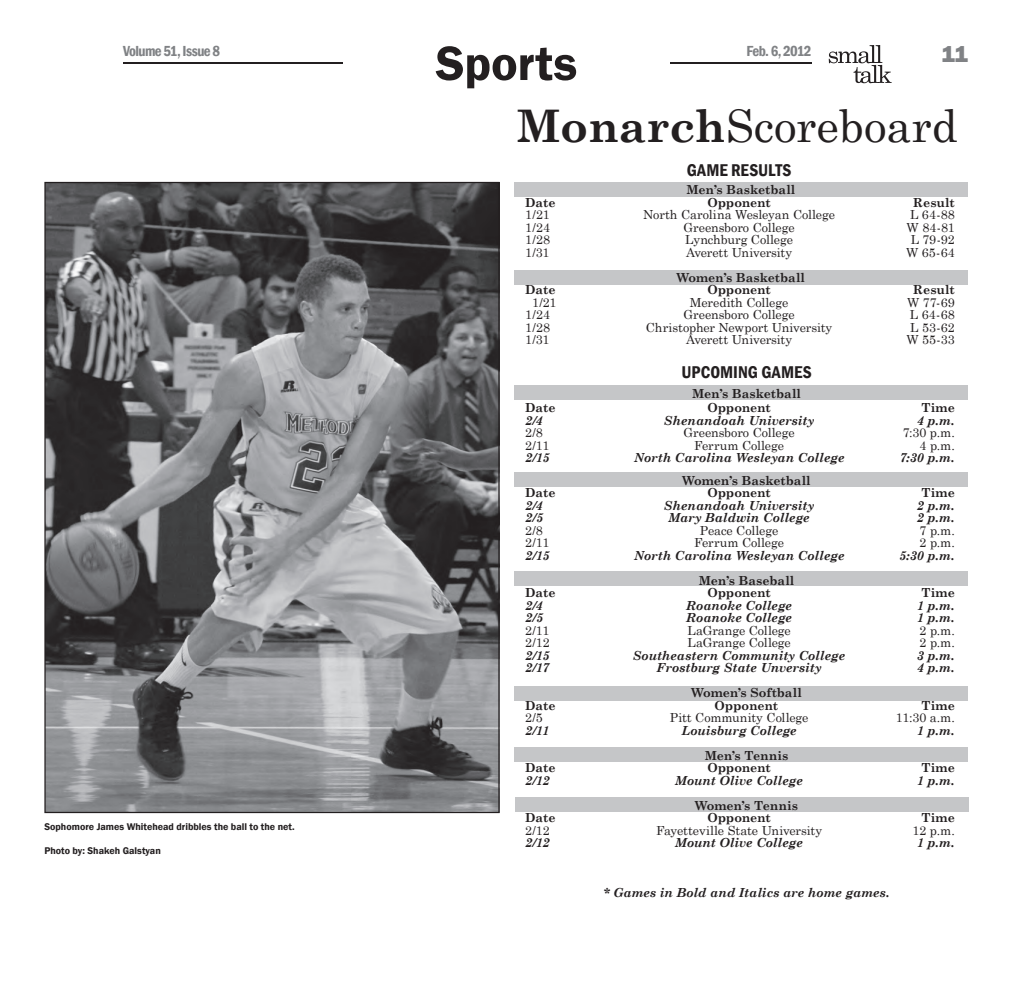
<style>
.page{position:relative;width:1013px;height:990px;background:#fff}
.page>*{position:absolute;margin:0;border:0;box-sizing:border-box;transform-origin:0 0}
.t1{font:600 50px "Franklin Gothic";letter-spacing:-.005em;color:#231f20}
.t2{font:45px "Century Schoolbook";color:#231f20}
.t3{font:800 23.75px "Franklin Gothic";color:#808285}
.t4{font:600 condensed 17.5px "Franklin Gothic";color:#231f20}
.t5{font:600 condensed 15px "Franklin Gothic";letter-spacing:-.04em;color:#808285}
.t6{font:12.5px "Century Schoolbook";letter-spacing:-.01em;color:#231f20}
.t7{font:italic 700 12.5px "Century Schoolbook";letter-spacing:-.005em;color:#231f20}
.t8{font:700 12.5px "Century Schoolbook";letter-spacing:-.005em;color:#231f20}
.t9{font:600 10px "Franklin Gothic";color:#231f20}
.s1{font-weight:700}
</style>
<div class="page">
<svg style="left:828px;top:45px;width:63px;height:38px"></svg>
<hr style="left:670px;top:62px;width:141px;height:2px;background:#231f20">
<hr style="left:123px;top:62px;width:220px;height:2px;background:#231f20">
<div style="left:515px;top:798px;width:453px;height:14px;background:#c5c6c8"></div>
<div style="left:514px;top:747px;width:454px;height:15px;background:#c5c6c8"></div>
<div style="left:514px;top:686px;width:454px;height:15px;background:#c5c6c8"></div>
<div style="left:514px;top:571px;width:454px;height:15px;background:#c5c6c8"></div>
<div style="left:514px;top:472px;width:454px;height:16px;background:#c5c6c8"></div>
<div style="left:514px;top:385px;width:454px;height:15px;background:#c5c6c8"></div>
<div style="left:514px;top:182px;width:454px;height:16px;background:#c5c6c8"></div>
<div style="left:514px;top:270px;width:454px;height:15px;background:#c5c6c8"></div>
<img style="left:46px;top:184px;width:451px;height:627px">
<p class="t5" style="left:123px;top:40px;width:98px">Volume 51, Issue 8</p>
<p class="t5" style="left:746px;top:40px;width:67px">Feb. 6, 2012</p>
<p class="t3" style="left:941px;top:38px;width:28px">11</p>
<p class="t1" style="left:435px;top:33px;width:143px">Sports</p>
<p class="t2" style="left:516px;top:88px;width:442px"><span class="s1">Monarch</span>Scoreboard</p>
<p class="t4" style="left:686px;top:159px;width:106px">GAME RESULTS</p>
<p class="t8" style="left:686px;top:180px;width:110px">Men’s Basketball</p>
<p class="t8" style="left:525px;top:193px;width:32px">Date</p>
<p class="t8" style="left:707px;top:193px;width:65px">Opponent</p>
<p class="t8" style="left:912px;top:193px;width:43px">Result</p>
<p class="t6" style="left:525px;top:204px;width:26px">1/21</p>
<p class="t6" style="left:643px;top:204px;width:193px">North Carolina Wesleyan College</p>
<p class="t6" style="left:910px;top:204px;width:46px">L 64-88</p>
<p class="t6" style="left:525px;top:217px;width:26px">1/24</p>
<p class="t6" style="left:683px;top:217px;width:112px">Greensboro College</p>
<p class="t6" style="left:906px;top:217px;width:50px">W 84-81</p>
<p class="t6" style="left:525px;top:229px;width:26px">1/28</p>
<p class="t6" style="left:685px;top:229px;width:109px">Lynchburg College</p>
<p class="t6" style="left:910px;top:229px;width:46px">L 79-92</p>
<p class="t6" style="left:525px;top:242px;width:26px">1/31</p>
<p class="t6" style="left:686px;top:242px;width:108px">Averett University</p>
<p class="t6" style="left:906px;top:242px;width:50px">W 65-64</p>
<p class="t8" style="left:677px;top:268px;width:130px">Women’s Basketball</p>
<p class="t8" style="left:525px;top:280px;width:32px">Date</p>
<p class="t8" style="left:707px;top:280px;width:65px">Opponent</p>
<p class="t8" style="left:912px;top:280px;width:43px">Result</p>
<p class="t6" style="left:532px;top:292px;width:26px">1/21</p>
<p class="t6" style="left:690px;top:292px;width:100px">Meredith College</p>
<p class="t6" style="left:907px;top:292px;width:49px">W 77-69</p>
<p class="t6" style="left:525px;top:304px;width:26px">1/24</p>
<p class="t6" style="left:683px;top:304px;width:112px">Greensboro College</p>
<p class="t6" style="left:910px;top:304px;width:46px">L 64-68</p>
<p class="t6" style="left:525px;top:317px;width:26px">1/28</p>
<p class="t6" style="left:646px;top:317px;width:188px">Christopher Newport University</p>
<p class="t6" style="left:910px;top:317px;width:46px">L 53-62</p>
<p class="t6" style="left:525px;top:329px;width:26px">1/31</p>
<p class="t6" style="left:686px;top:329px;width:108px">Averett University</p>
<p class="t6" style="left:906px;top:329px;width:50px">W 55-33</p>
<p class="t9" style="left:44px;top:821px;width:252px">Sophomore James Whitehead dribbles the ball to the net.</p>
<p class="t9" style="left:44px;top:845px;width:118px">Photo by: Shakeh Galstyan</p>
<p class="t4" style="left:681px;top:360px;width:132px">UPCOMING GAMES</p>
<p class="t8" style="left:692px;top:384px;width:110px">Men’s Basketball</p>
<p class="t8" style="left:525px;top:398px;width:32px">Date</p>
<p class="t8" style="left:707px;top:398px;width:65px">Opponent</p>
<p class="t8" style="left:921px;top:398px;width:35px">Time</p>
<p class="t7" style="left:525px;top:410px;width:19px">2/4</p>
<p class="t7" style="left:664px;top:410px;width:152px">Shenandoah University</p>
<p class="t7" style="left:916px;top:410px;width:39px">4 p.m.</p>
<p class="t6" style="left:525px;top:422px;width:19px">2/8</p>
<p class="t6" style="left:683px;top:422px;width:112px">Greensboro College</p>
<p class="t6" style="left:902px;top:422px;width:54px">7:30 p.m.</p>
<p class="t6" style="left:525px;top:435px;width:26px">2/11</p>
<p class="t6" style="left:694px;top:435px;width:91px">Ferrum College</p>
<p class="t6" style="left:919px;top:435px;width:37px">4 p.m.</p>
<p class="t7" style="left:525px;top:448px;width:26px">2/15</p>
<p class="t7" style="left:633px;top:448px;width:212px">North Carolina Wesleyan College</p>
<p class="t7" style="left:899px;top:448px;width:57px">7:30 p.m.</p>
<p class="t8" style="left:682px;top:470px;width:130px">Women’s Basketball</p>
<p class="t8" style="left:525px;top:483px;width:32px">Date</p>
<p class="t8" style="left:707px;top:483px;width:65px">Opponent</p>
<p class="t8" style="left:921px;top:483px;width:35px">Time</p>
<p class="t7" style="left:525px;top:495px;width:19px">2/4</p>
<p class="t7" style="left:664px;top:495px;width:152px">Shenandoah University</p>
<p class="t7" style="left:916px;top:495px;width:39px">2 p.m.</p>
<p class="t7" style="left:525px;top:508px;width:19px">2/5</p>
<p class="t7" style="left:668px;top:508px;width:143px">Mary Baldwin College</p>
<p class="t7" style="left:916px;top:508px;width:39px">2 p.m.</p>
<p class="t6" style="left:525px;top:520px;width:19px">2/8</p>
<p class="t6" style="left:700px;top:520px;width:80px">Peace College</p>
<p class="t6" style="left:919px;top:520px;width:37px">7 p.m.</p>
<p class="t6" style="left:525px;top:532px;width:26px">2/11</p>
<p class="t6" style="left:694px;top:532px;width:91px">Ferrum College</p>
<p class="t6" style="left:919px;top:532px;width:37px">2 p.m.</p>
<p class="t7" style="left:525px;top:545px;width:26px">2/15</p>
<p class="t7" style="left:633px;top:545px;width:212px">North Carolina Wesleyan College</p>
<p class="t7" style="left:899px;top:545px;width:57px">5:30 p.m.</p>
<p class="t8" style="left:699px;top:570px;width:97px">Men’s Baseball</p>
<p class="t8" style="left:525px;top:583px;width:32px">Date</p>
<p class="t8" style="left:707px;top:583px;width:65px">Opponent</p>
<p class="t8" style="left:921px;top:583px;width:35px">Time</p>
<p class="t7" style="left:525px;top:595px;width:19px">2/4</p>
<p class="t7" style="left:686px;top:595px;width:107px">Roanoke College</p>
<p class="t7" style="left:916px;top:595px;width:39px">1 p.m.</p>
<p class="t7" style="left:525px;top:608px;width:19px">2/5</p>
<p class="t7" style="left:686px;top:608px;width:107px">Roanoke College</p>
<p class="t7" style="left:916px;top:608px;width:39px">1 p.m.</p>
<p class="t6" style="left:525px;top:620px;width:26px">2/11</p>
<p class="t6" style="left:687px;top:620px;width:105px">LaGrange College</p>
<p class="t6" style="left:919px;top:620px;width:37px">2 p.m.</p>
<p class="t6" style="left:525px;top:632px;width:26px">2/12</p>
<p class="t6" style="left:687px;top:632px;width:105px">LaGrange College</p>
<p class="t6" style="left:919px;top:632px;width:37px">2 p.m.</p>
<p class="t7" style="left:525px;top:645px;width:26px">2/15</p>
<p class="t7" style="left:633px;top:645px;width:214px">Southeastern Community College</p>
<p class="t7" style="left:916px;top:645px;width:39px">3 p.m.</p>
<p class="t7" style="left:525px;top:658px;width:26px">2/17</p>
<p class="t7" style="left:656px;top:658px;width:166px">Frostburg State Unversity</p>
<p class="t7" style="left:916px;top:658px;width:39px">4 p.m.</p>
<p class="t8" style="left:691px;top:683px;width:112px">Women’s Softball</p>
<p class="t8" style="left:525px;top:695px;width:32px">Date</p>
<p class="t8" style="left:714px;top:695px;width:65px">Opponent</p>
<p class="t8" style="left:921px;top:695px;width:35px">Time</p>
<p class="t6" style="left:525px;top:707px;width:19px">2/5</p>
<p class="t6" style="left:669px;top:707px;width:140px">Pitt Community College</p>
<p class="t6" style="left:895px;top:707px;width:60px">11:30 a.m.</p>
<p class="t7" style="left:525px;top:720px;width:26px">2/11</p>
<p class="t7" style="left:681px;top:720px;width:117px">Louisburg College</p>
<p class="t7" style="left:916px;top:720px;width:39px">1 p.m.</p>
<p class="t8" style="left:704px;top:745px;width:85px">Men’s Tennis</p>
<p class="t8" style="left:525px;top:758px;width:32px">Date</p>
<p class="t8" style="left:707px;top:758px;width:65px">Opponent</p>
<p class="t8" style="left:921px;top:758px;width:35px">Time</p>
<p class="t7" style="left:525px;top:770px;width:26px">2/12</p>
<p class="t7" style="left:675px;top:770px;width:129px">Mount Olive College</p>
<p class="t7" style="left:916px;top:770px;width:39px">1 p.m.</p>
<p class="t8" style="left:695px;top:795px;width:104px">Women’s Tennis</p>
<p class="t8" style="left:525px;top:808px;width:32px">Date</p>
<p class="t8" style="left:707px;top:808px;width:65px">Opponent</p>
<p class="t8" style="left:921px;top:808px;width:35px">Time</p>
<p class="t6" style="left:525px;top:820px;width:26px">2/12</p>
<p class="t6" style="left:656px;top:820px;width:167px">Fayetteville State University</p>
<p class="t6" style="left:912px;top:820px;width:44px">12 p.m.</p>
<p class="t7" style="left:525px;top:833px;width:26px">2/12</p>
<p class="t7" style="left:675px;top:833px;width:129px">Mount Olive College</p>
<p class="t7" style="left:916px;top:833px;width:39px">1 p.m.</p>
<p class="t7" style="left:603px;top:883px;width:288px">* Games in Bold and Italics are home games.</p>
</div>
